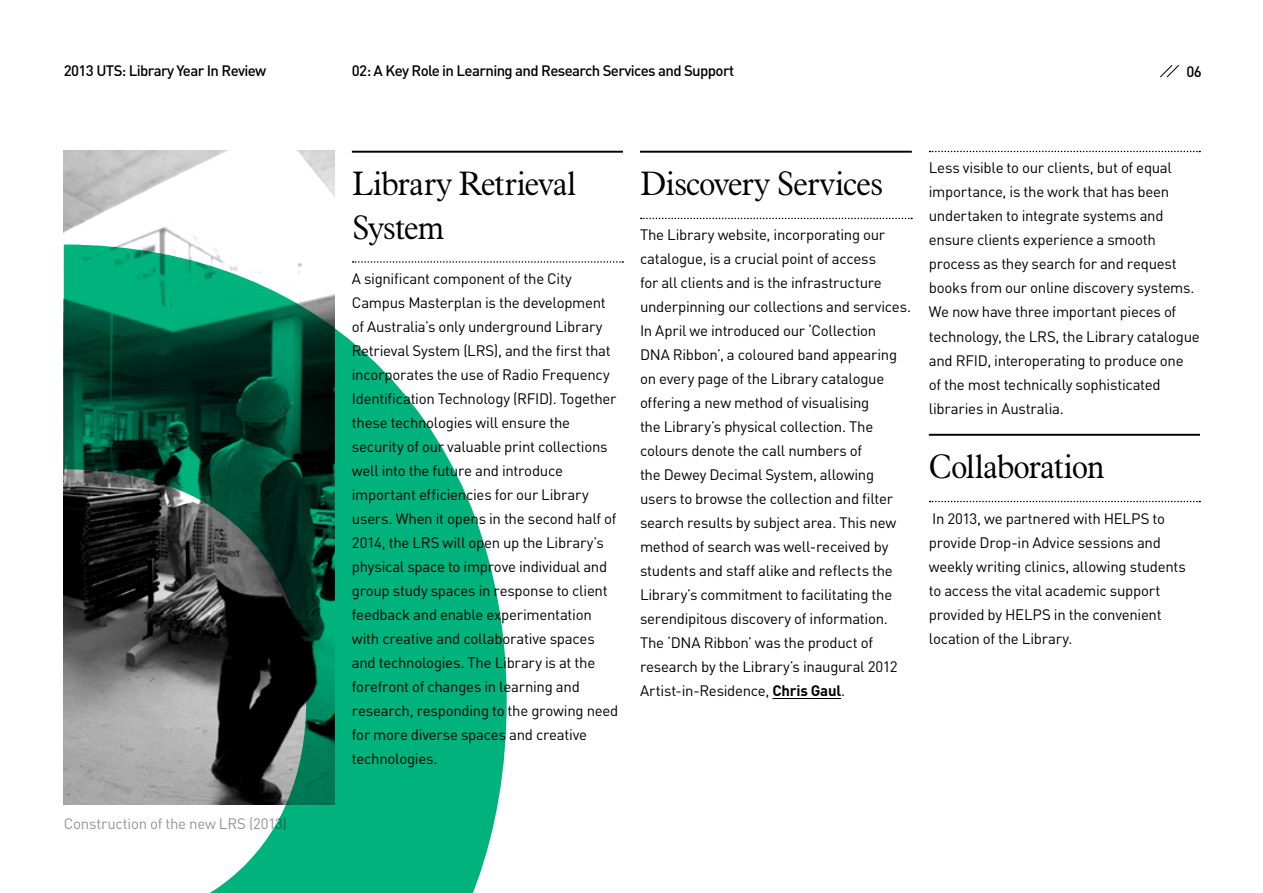
<style>
.page{position:relative;width:1263px;height:893px;background:#fff}
.page>*{position:absolute;margin:0;border:0;box-sizing:border-box;transform-origin:0 0}
.t1{font:300 33px/43.5px "Aldine 721 BT";letter-spacing:-.045em;color:#000}
.t2{font:15px/24px "DIN Pro";letter-spacing:-.02em;color:#000}
.t3{font:500 15px "DIN Pro";letter-spacing:-.04em;color:#000}
.t4{font:15px "DIN Pro";letter-spacing:-.02em;color:#939598}
.s1{font-weight:700}
</style>
<div class="page">
<svg style="left:1160px;top:65px;width:19px;height:13px"></svg>
<img style="left:64px;top:151px;width:271px;height:93px">
<hr style="left:352px;top:151px;width:271px;height:2px;background:#000">
<svg style="left:507px;top:261px;width:116px;height:2px"></svg>
<hr style="left:640px;top:151px;width:272px;height:2px;background:#000">
<svg style="left:641px;top:218px;width:271px;height:1px"></svg>
<hr style="left:772px;top:698px;width:69px;height:1px;background:#000">
<svg style="left:929px;top:151px;width:271px;height:1px"></svg>
<hr style="left:929px;top:434px;width:271px;height:2px;background:#000">
<svg style="left:929px;top:501px;width:271px;height:1px"></svg>
<svg style="left:64px;top:244px;width:443px;height:649px"></svg>
<p class="t3" style="left:64px;top:60px;width:204px">2013 UTS: Library Year In Review</p>
<p class="t3" style="left:352px;top:60px;width:384px">02: A Key Role in Learning and Research Services and Support</p>
<p class="t3" style="left:1186px;top:61px;width:17px">06</p>
<p class="t4" style="left:64px;top:814px;width:225px">Construction of the new LRS (2013)</p>
<h1 class="t1" style="left:352px;top:161px;width:226px">Library Retrieval<br>System</h1>
<p class="t2" style="left:352px;top:266px;width:268px">A significant component of the City Campus Masterplan is the development of Australia’s only underground Library Retrieval System (LRS), and the first that incorporates the use of Radio Frequency Identification Technology (RFID). Together these technologies will ensure the security of our valuable print collections well into the future and introduce important efficiencies for our Library users. When it opens in the second half of 2014, the LRS will open up the Library’s physical space to improve individual and group study spaces in response to client feedback and enable experimentation with creative and collaborative spaces and technologies. The Library is at the forefront of changes in learning and research, responding to the growing need for more diverse spaces and creative technologies.</p>
<h1 class="t1" style="left:640px;top:161px;width:245px">Discovery Services</h1>
<p class="t2" style="left:640px;top:222px;width:273px">The Library website, incorporating our catalogue, is a crucial point of access<br>for all clients and is the infrastructure underpinning our collections and services.<br>In April we introduced our ‘Collection<br>DNA Ribbon’, a coloured band appearing on every page of the Library catalogue offering a new method of visualising<br>the Library’s physical collection. The colours denote the call numbers of<br>the Dewey Decimal System, allowing users to browse the collection and filter search results by subject area. This new method of search was well-received by students and staff alike and reflects the Library’s commitment to facilitating the serendipitous discovery of information.<br>The ‘DNA Ribbon’ was the product of research by the Library’s inaugural 2012<br>Artist-in-Residence, <span class="s1">Chris Gaul</span>.</p>
<p class="t2" style="left:929px;top:155px;width:272px">Less visible to our clients, but of equal importance, is the work that has been undertaken to integrate systems and ensure clients experience a smooth process as they search for and request books from our online discovery systems.<br>We now have three important pieces of technology, the LRS, the Library catalogue and RFID, interoperating to produce one of the most technically sophisticated libraries in Australia.</p>
<h1 class="t1" style="left:929px;top:444px;width:178px">Collaboration</h1>
<p class="t2" style="left:929px;top:505px;width:258px">In 2013, we partnered with HELPS to provide Drop-in Advice sessions and weekly writing clinics, allowing students to access the vital academic support provided by HELPS in the convenient location of the Library.</p>
</div>
